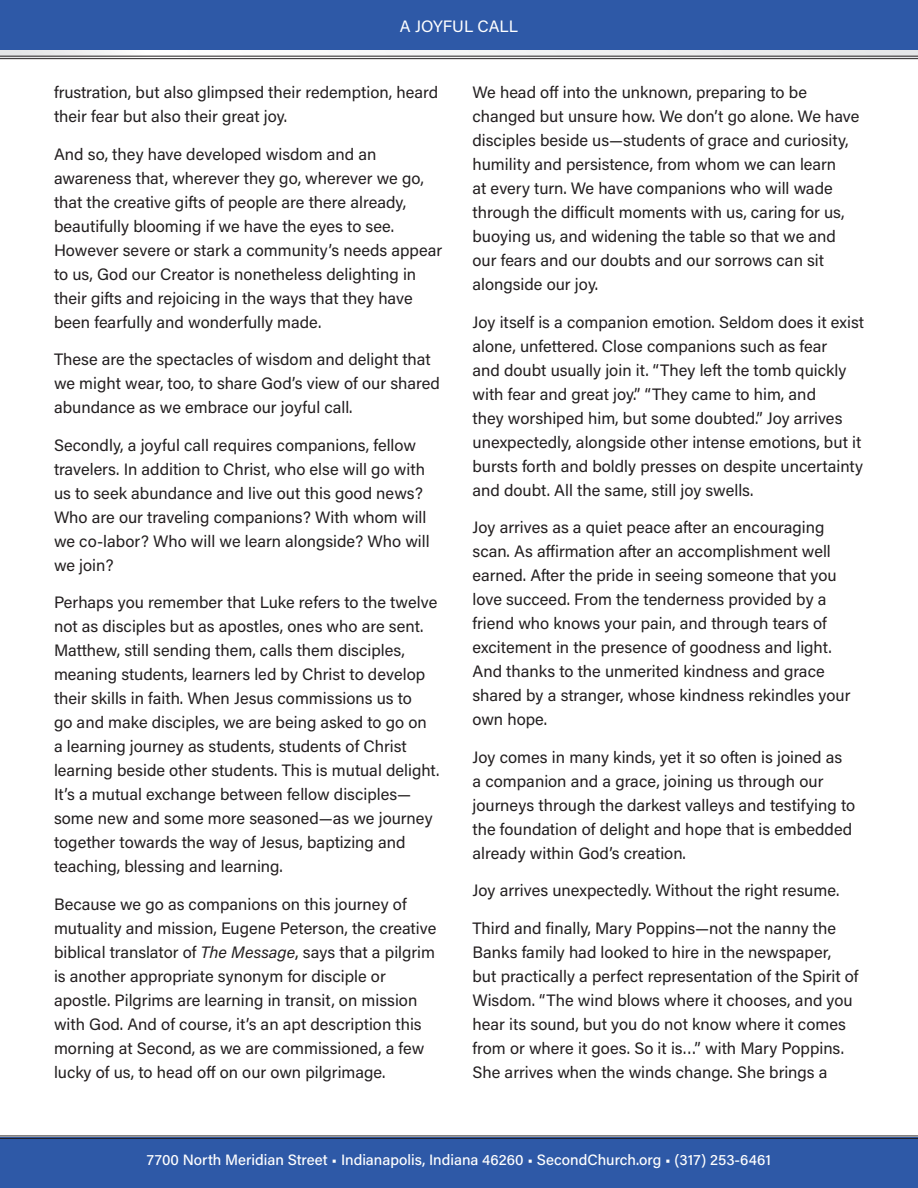
<style>
.page{position:relative;width:918px;height:1188px;background:#fff}
.page>*{position:absolute;margin:0;border:0;box-sizing:border-box;transform-origin:0 0}
.LIT_rack_body{font:16.5px/24px "Acumin Pro";color:#231f20}
.t1{font:16.5px "Acumin Variable Concept";color:#fff}
.t2{font:15px "Acumin Variable Concept";color:#fff}
.s1{font-style:italic}
</style>
<div class="page">
<svg style="left:0;top:1135px;width:918px;height:3px;background:#6f7b93"></svg>
<div style="left:0;top:1138px;width:918px;height:50px;background:#2e59a7"></div>
<svg style="left:0;top:56px;width:918px;height:3px"></svg>
<svg style="left:0;top:50px;width:918px;height:6px"></svg>
<div style="left:0;top:0;width:918px;height:50px;background:#2e59a7"></div>
<p class="t1" style="left:400px;top:15px;width:120px">A JOYFUL CALL</p>
<p class="LIT_rack_body" style="left:54px;top:80px;width:386px">frustration, but also glimpsed their redemption, heard their fear but also their great joy.</p>
<p class="LIT_rack_body" style="left:54px;top:141px;width:390px">And so, they have developed wisdom and an awareness that, wherever they go, wherever we go, that the creative gifts of people are there already, beautifully blooming if we have the eyes to see.<br>However severe or stark a community’s needs appear to us, God our Creator is nonetheless delighting in their gifts and rejoicing in the ways that they have been fearfully and wonderfully made.</p>
<p class="LIT_rack_body" style="left:54px;top:347px;width:387px">These are the spectacles of wisdom and delight that we might wear, too, to share God’s view of our shared abundance as we embrace our joyful call.</p>
<p class="LIT_rack_body" style="left:54px;top:432px;width:377px">Secondly, a joyful call requires companions, fellow travelers. In addition to Christ, who else will go with us to seek abundance and live out this good news?<br>Who are our traveling companions? With whom will we co-labor? Who will we learn alongside? Who will we join?</p>
<p class="LIT_rack_body" style="left:54px;top:590px;width:387px">Perhaps you remember that Luke refers to the twelve not as disciples but as apostles, ones who are sent.<br>Matthew, still sending them, calls them disciples, meaning students, learners led by Christ to develop their skills in faith. When Jesus commissions us to<br>go and make disciples, we are being asked to go on a learning journey as students, students of Christ learning beside other students. This is mutual delight.<br>It’s a mutual exchange between fellow disciples— some new and some more seasoned—as we journey together towards the way of Jesus, baptizing and teaching, blessing and learning.</p>
<p class="LIT_rack_body" style="left:54px;top:891px;width:384px">Because we go as companions on this journey of mutuality and mission, Eugene Peterson, the creative biblical translator of <span class="s1">The Message</span>, says that a pilgrim is another appropriate synonym for disciple or apostle. Pilgrims are learning in transit, on mission with God. And of course, it’s an apt description this morning at Second, as we are commissioned, a few lucky of us, to head off on our own pilgrimage.</p>
<p class="LIT_rack_body" style="left:472px;top:80px;width:388px">We head off into the unknown, preparing to be changed but unsure how. We don’t go alone. We have disciples beside us—students of grace and curiosity, humility and persistence, from whom we can learn<br>at every turn. We have companions who will wade through the difficult moments with us, caring for us, buoying us, and widening the table so that we and our fears and our doubts and our sorrows can sit alongside our joy.</p>
<p class="LIT_rack_body" style="left:472px;top:309px;width:393px">Joy itself is a companion emotion. Seldom does it exist alone, unfettered. Close companions such as fear<br>and doubt usually join it. “They left the tomb quickly with fear and great joy.” “They came to him, and<br>they worshiped him, but some doubted.” Joy arrives unexpectedly, alongside other intense emotions, but it bursts forth and boldly presses on despite uncertainty and doubt. All the same, still joy swells.</p>
<p class="LIT_rack_body" style="left:472px;top:515px;width:380px">Joy arrives as a quiet peace after an encouraging scan. As affirmation after an accomplishment well earned. After the pride in seeing someone that you love succeed. From the tenderness provided by a friend who knows your pain, and through tears of excitement in the presence of goodness and light.<br>And thanks to the unmerited kindness and grace shared by a stranger, whose kindness rekindles your own hope.</p>
<p class="LIT_rack_body" style="left:472px;top:744px;width:384px">Joy comes in many kinds, yet it so often is joined as<br>a companion and a grace, joining us through our journeys through the darkest valleys and testifying to the foundation of delight and hope that is embedded already within God’s creation.</p>
<p class="LIT_rack_body" style="left:472px;top:878px;width:369px">Joy arrives unexpectedly. Without the right resume.</p>
<p class="LIT_rack_body" style="left:472px;top:915px;width:388px">Third and finally, Mary Poppins—not the nanny the Banks family had looked to hire in the newspaper, but practically a perfect representation of the Spirit of Wisdom. “The wind blows where it chooses, and you hear its sound, but you do not know where it comes from or where it goes. So it is…” with Mary Poppins.<br>She arrives when the winds change. She brings a</p>
<p class="t2" style="left:147px;top:1150px;width:626px">7700 North Meridian Street • Indianapolis, Indiana 46260 • SecondChurch.org • (317) 253-6461</p>
</div>
